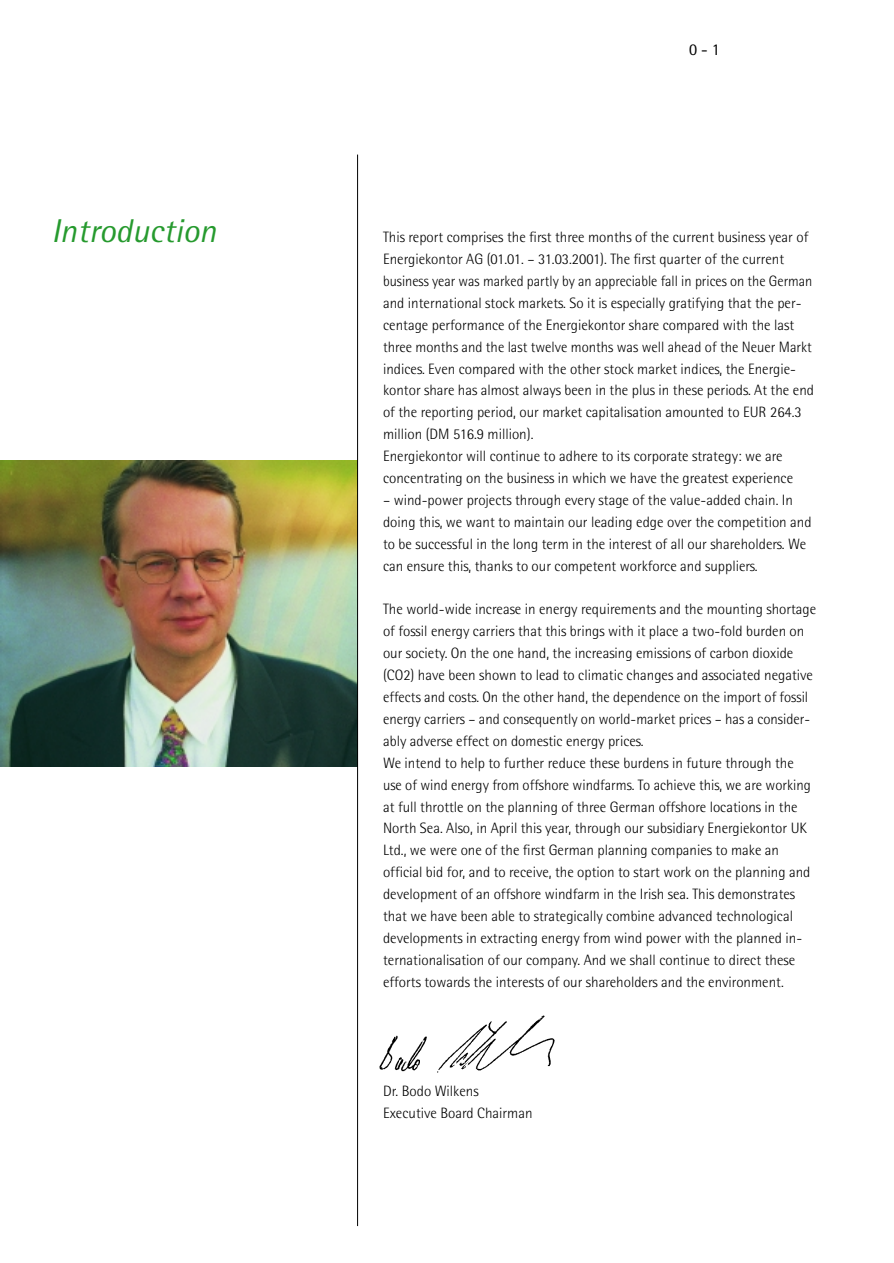
<style>
.page{position:relative;width:894px;height:1263px;background:#fff}
.page>*{position:absolute;margin:0;border:0;box-sizing:border-box;transform-origin:0 0}
.t1{font:italic 33px "Rotis Semi Sans";color:#269a2e}
.t2{font:16.5px "Rotis Semi Sans";color:#000}
.t3{font:300 15px/21.9px "Rotis Semi Sans";color:#000}
</style>
<div class="page">
<img style="left:0;top:461px;width:357px;height:306px">
<hr style="left:357px;top:155px;width:1px;height:1071px;background:#000">
<img style="left:379px;top:1015px;width:176px;height:58px">
<h1 class="t1" style="left:51px;top:219px;width:166px">Introduction</h1>
<p class="t2" style="left:689px;top:44px;width:32px">0 - 1</p>
<p class="t3" style="left:383px;top:228px;width:433px">This report comprises the first three months of the current business year of Energiekontor AG (01.01. – 31.03.2001). The first quarter of the current business year was marked partly by an appreciable fall in prices on the German and international stock markets. So it is especially gratifying that the per&shy;centage performance of the Energiekontor share compared with the last three months and the last twelve months was well ahead of the Neuer Markt indices. Even compared with the other stock market indices, the Energie&shy;kontor share has almost always been in the plus in these periods. At the end of the reporting period, our market capitalisation amounted to EUR 264.3 million (DM 516.9 million).<br>Energiekontor will continue to adhere to its corporate strategy: we are concentrating on the business in which we have the greatest experience</p>
<p class="t3" style="left:383px;top:490px;width:430px">– wind-power projects through every stage of the value-added chain. In doing this, we want to maintain our leading edge over the competition and to be successful in the long term in the interest of all our shareholders. We can ensure this, thanks to our competent workforce and suppliers.</p>
<p class="t3" style="left:383px;top:600px;width:435px">The world-wide increase in energy requirements and the mounting shortage of fossil energy carriers that this brings with it place a two-fold burden on our society. On the one hand, the increasing emissions of carbon dioxide (CO2) have been shown to lead to climatic changes and associated negative effects and costs. On the other hand, the dependence on the import of fossil energy carriers – and consequently on world-market prices – has a consider&shy;ably adverse effect on domestic energy prices.<br>We intend to help to further reduce these burdens in future through the use of wind energy from offshore windfarms. To achieve this, we are working at full throttle on the planning of three German offshore locations in the North Sea. Also, in April this year, through our subsidiary Energiekontor UK Ltd., we were one of the first German planning companies to make an official bid for, and to receive, the option to start work on the planning and development of an offshore windfarm in the Irish sea. This demonstrates that we have been able to strategically combine advanced technological developments in extracting energy from wind power with the planned in&shy;ternationalisation of our company. And we shall continue to direct these efforts towards the interests of our shareholders and the environment.</p>
<p class="t3" style="left:383px;top:1082px;width:151px">Dr. Bodo Wilkens<br>Executive Board Chairman</p>
</div>
